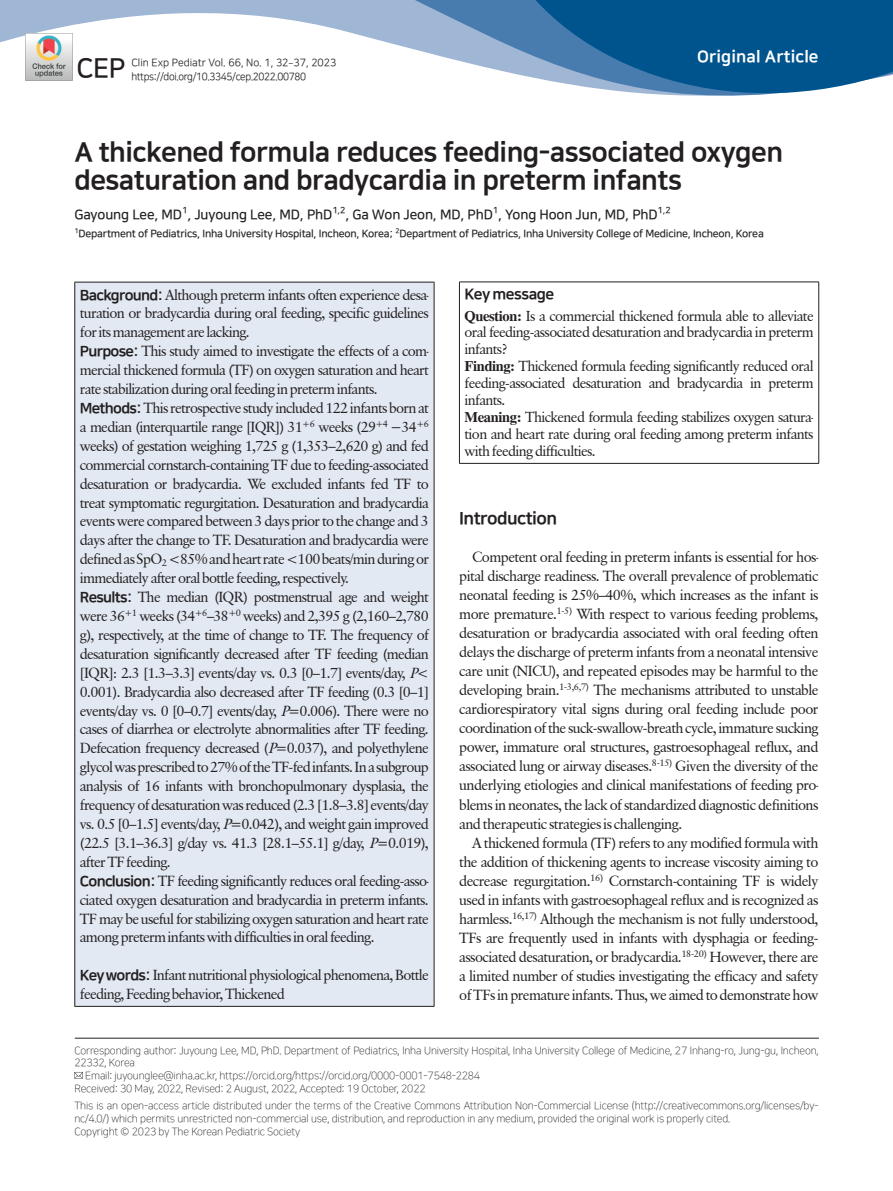
<style>
.page{position:relative;width:893px;height:1191px;background:#fff}
.page>*{position:absolute;margin:0;border:0;box-sizing:border-box;transform-origin:0 0}
.큰제목{font:27px/28.5px "Nanum Square EB";letter-spacing:-.02em;color:#231f20}
.t1{font:27px "Nanum Square B";color:#231f20}
.서론{font:17.25px "Nanum Square EB";letter-spacing:-.035em;color:#231f20}
.t2{font:16.5px "Nanum Square EB";letter-spacing:.005em;color:#fff}
.Key_message{font:15px "Nanum Square EB";letter-spacing:-.03em;color:#231f20}
.영문초록{font:14.55px/18.9px "Classical Garamond BT";letter-spacing:-.05em;color:#231f20;text-align:justify}
.바탕글{font:14.55px/19px "Classical Garamond BT";letter-spacing:-.04em;color:#231f20;text-align:justify}
.Key_message-2{font:14.4px/17px "Classical Garamond BT";letter-spacing:-.045em;color:#231f20;text-align:justify}
.이름{font:13.5px "Nanum Square B";letter-spacing:-.01em;color:#231f20}
.각주{font:10.5px/12.6px "Nanum Square L";letter-spacing:-.015em;color:#231f20}
.소속{font:10.5px "Nanum Square B";letter-spacing:-.02em;color:#231f20}
.꼬리말{font:10.5px "Nanum Square R";letter-spacing:-.035em;color:#231f20;scale:.95 1}
.꼬리말-2{font:10.5px "Nanum Square R";color:#231f20}
.이름-2{font:8.7px "Nanum Square B";color:#231f20}
.소속-2{font:6.9px "Nanum Square B";color:#231f20}
.s1{font-family:"Utopia Std"}
.s2{font-family:"Nanum Square EB"}
.s3{font-style:italic}
.s4{font-family:"CG Times";font-weight:700}
</style>
<div class="page">
<svg style="left:0;top:0;width:462px;height:81px"></svg>
<svg style="left:462px;top:0;width:431px;height:96px;background:#3575a5"></svg>
<div style="left:75px;top:282px;width:359px;height:724px;background:#e3e9f3"></div>
<hr style="left:74px;top:282px;width:360px;height:1px;background:#231f20">
<hr style="left:74px;top:282px;width:1px;height:724px;background:#231f20">
<hr style="left:434px;top:282px;width:1px;height:724px;background:#231f20">
<hr style="left:74px;top:1006px;width:360px;height:1px;background:#231f20">
<hr style="left:459px;top:463px;width:360px;height:1px;background:#231f20">
<hr style="left:459px;top:282px;width:360px;height:1px;background:#231f20">
<hr style="left:459px;top:282px;width:1px;height:181px;background:#231f20">
<hr style="left:818px;top:282px;width:1px;height:181px;background:#231f20">
<hr style="left:75px;top:1037px;width:744px;height:1px;background:#231f20">
<svg style="left:74px;top:1072px;width:9px;height:6px"></svg>
<img style="left:26px;top:34px;width:46px;height:47px">
<p class="t1" style="left:77px;top:54px;width:50px">CEP</p>
<p class="꼬리말-2" style="left:131px;top:57px;width:207px">Clin Exp Pediatr Vol. 66, No. 1, 32<span class="s1">–</span>37, 2023</p>
<p class="꼬리말" style="left:131px;top:71px;width:185px">https://doi.org/10.3345/cep.2022.00780</p>
<p class="t2" style="left:697px;top:48px;width:123px">Original Article</p>
<p class="큰제목" style="left:74px;top:138px;width:710px">A thickened formula reduces feeding-associated oxygen desaturation and bradycardia in preterm infants</p>
<p class="이름" style="left:74px;top:208px;width:260px">Gayoung Lee, MD , Juyoung Lee, MD, PhD</p>
<p class="이름-2" style="left:182px;top:206px;width:7px">1</p>
<p class="이름-2" style="left:332px;top:206px;width:15px">1,2</p>
<p class="이름" style="left:345px;top:208px;width:314px">, Ga Won Jeon, MD, PhD , Yong Hoon Jun, MD, PhD</p>
<p class="이름-2" style="left:493px;top:206px;width:7px">1</p>
<p class="이름-2" style="left:658px;top:206px;width:15px">1,2</p>
<p class="소속-2" style="left:74px;top:227px;width:6px">1</p>
<p class="소속" style="left:78px;top:228px;width:316px">Department of Pediatrics, Inha University Hospital, Incheon, Korea;</p>
<p class="소속-2" style="left:395px;top:227px;width:6px">2</p>
<p class="소속" style="left:399px;top:228px;width:366px">Department of Pediatrics, Inha University College of Medicine, Incheon, Korea</p>
<p class="영문초록" style="left:80px;top:285px;width:351px"><span class="s2">Background:</span> Although preterm infants often experience desa&shy;turation or bradycardia during oral feeding, specific guidelines for its management are lacking.</p>
<p class="영문초록" style="left:80px;top:341px;width:351px"><span class="s2">Purpose:</span> This study aimed to investigate the effects of a com&shy;mercial thickened formula (TF) on oxygen saturation and heart rate stabilization during oral feeding in preterm infants.</p>
<p class="영문초록" style="left:80px;top:398px;width:351px"><span class="s2">Methods:</span> This retrospective study included 122 infants born at a median (interquartile range [IQR]) 31<sup>+6</sup> weeks (29<sup>+4</sup> −34<sup>+6 </sup>weeks) of gestation weighing 1,725 g (1,353–2,620 g) and fed commercial cornstarch-containing TF due to feeding-associated desaturation or bradycardia. We excluded infants fed TF to treat symptomatic regurgitation. Desaturation and bradycardia events were compared between 3 days prior to the change and 3 days after the change to TF. Desaturation and bradycardia were defined as SpO<sub>2</sub> &lt;85% and heart rate &lt;100 beats/min during or immediately after oral bottle feeding, respectively.</p>
<p class="영문초록" style="left:80px;top:587px;width:351px"><span class="s2">Results:</span> The median (IQR) postmenstrual age and weight were 36<sup>+1</sup> weeks (34<sup>+6</sup>–38<sup>+0</sup> weeks) and 2,395 g (2,160–2,780 g), respectively, at the time of change to TF. The frequency of desaturation significantly decreased after TF feeding (median [IQR]: 2.3 [1.3–3.3] events/day vs. 0.3 [0–1.7] events/day, <span class="s3">P</span>&lt; 0.001). Bradycardia also decreased after TF feeding (0.3 [0–1] events/day vs. 0 [0–0.7] events/day, <span class="s3">P</span>=0.006). There were no cases of diarrhea or electrolyte abnormalities after TF feeding.<br>Defecation frequency decreased (<span class="s3">P</span>=0.037), and polyethylene glycol was prescribed to 27% of the TF-fed infants. In a subgroup analysis of 16 infants with bronchopulmonary dysplasia, the frequency of desaturation was reduced (2.3 [1.8–3.8] events/day vs. 0.5 [0–1.5] events/day, <span class="s3">P</span>=0.042), and weight gain improved (22.5 [3.1–36.3] g/day vs. 41.3 [28.1–55.1] g/day, <span class="s3">P</span>=0.019), after TF feeding.</p>
<p class="영문초록" style="left:80px;top:871px;width:351px"><span class="s2">Conclusion:</span> TF feeding significantly reduces oral feeding-asso&shy;ciated oxygen desaturation and bradycardia in preterm infants.<br>TF may be useful for stabilizing oxygen saturation and heart rate among preterm infants with difficulties in oral feeding.</p>
<p class="영문초록" style="left:80px;top:965px;width:351px"><span class="s2">Key words:</span> Infant nutritional physiological phenomena, Bottle feeding, Feeding behavior, Thickened</p>
<p class="Key_message" style="left:465px;top:286px;width:91px">Key message</p>
<p class="Key_message-2" style="left:465px;top:307px;width:351px"><span class="s4">Question:</span> Is a commercial thickened formula able to alleviate oral feeding-associated desaturation and bradycardia in preterm infants?</p>
<p class="Key_message-2" style="left:465px;top:358px;width:351px"><span class="s4">Finding:</span> Thickened formula feeding significantly reduced oral feeding-associated desaturation and bradycardia in preterm infants.</p>
<p class="Key_message-2" style="left:465px;top:408px;width:351px"><span class="s4">Meaning:</span> Thickened formula feeding stabilizes oxygen satura&shy;tion and heart rate during oral feeding among preterm infants with feeding difficulties.</p>
<p class="서론" style="left:459px;top:509px;width:99px">Introduction</p>
<p class="바탕글" style="left:459px;top:547px;width:361px;text-indent:13px">Competent oral feeding in preterm infants is essential for hos&shy;pital discharge readiness. The overall prevalence of problematic neonatal feeding is 25%–40%, which increases as the infant is more premature.<sup>1-5)</sup> With respect to various feeding problems, desaturation or bradycardia associated with oral feeding often delays the discharge of preterm infants from a neonatal intensive care unit (NICU), and repeated episodes may be harmful to the developing brain.<sup>1-3,6,7)</sup> The mechanisms attributed to unstable cardiorespiratory vital signs during oral feeding include poor coordination of the suck-swallow-breath cycle, immature sucking power, immature oral structures, gastroesophageal reflux, and associated lung or airway diseases.<sup>8-15)</sup> Given the diversity of the underlying etiologies and clinical manifestations of feeding pro&shy;blems in neonates, the lack of standardized diagnostic definitions and therapeutic strategies is challenging.</p>
<p class="바탕글" style="left:459px;top:832px;width:361px;text-indent:13px">A thickened formula (TF) refers to any modified formula with the addition of thickening agents to increase viscosity aiming to decrease regurgitation.<sup>16)</sup> Cornstarch-containing TF is widely used in infants with gastroesophageal reflux and is recognized as harmless.<sup>16,17)</sup> Although the mechanism is not fully understood, TFs are frequently used in infants with dysphagia or feeding&shy;associated desaturation, or bradycardia.<sup>18-20)</sup> However, there are a limited number of studies investigating the efficacy and safety of TFs in premature infants. Thus, we aimed to demonstrate how</p>
<p class="각주" style="left:74px;top:1044px;width:746px">Corresponding author: Juyoung Lee, MD, PhD. Department of Pediatrics, Inha University Hospital, Inha University College of Medicine, 27 Inhang-ro, Jung-gu, Incheon,<br>22332, Korea</p>
<p class="각주" style="left:85px;top:1069px;width:396px">Email: juyounglee@inha.ac.kr, https://orcid.org/https://orcid.org/0000-0001-7548-2284</p>
<p class="각주" style="left:74px;top:1082px;width:353px">Received: 30 May, 2022, Revised: 2 August, 2022, Accepted: 19 October, 2022</p>
<p class="각주" style="left:74px;top:1099px;width:746px">This is an open-access article distributed under the terms of the Creative Commons Attribution Non-Commercial License (http://creativecommons.org/licenses/by&shy;nc/4.0/) which permits unrestricted non-commercial use, distribution, and reproduction in any medium, provided the original work is properly cited.</p>
<p class="각주" style="left:74px;top:1125px;width:227px">Copyright © 2023 by The Korean Pediatric Society</p>
</div>
